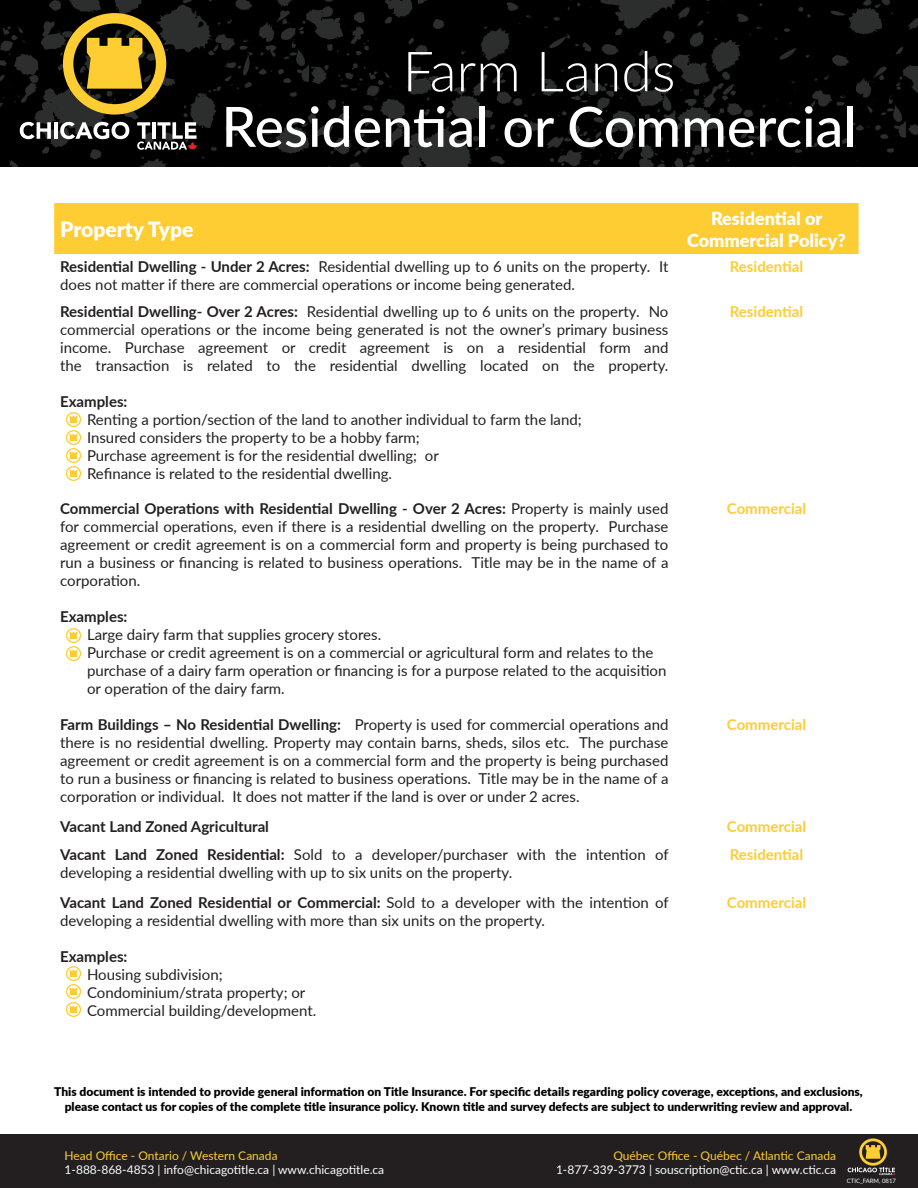
<style>
.page{position:relative;width:918px;height:1188px;background:#fff}
.page>*{position:absolute;margin:0;border:0;box-sizing:border-box;transform-origin:0 0}
.t1{font:500 55.5px "Lato";color:#fff}
.t2{font:300 55.5px "Lato";color:#fff}
.t3{font:900 21px "Lato";color:#fff}
.t4{font:900 18px/21.6px "Lato";color:#fff;text-align:center}
.t5{font:15px/18px "Lato";color:#231f20}
.t6{font:700 15px "Lato";color:#fecd33}
.t7{font:700 15px "Lato";color:#231f20}
.t8{font:900 12px/14.4px "Lato";color:#000;text-align:center}
.t9{font:12px "Lato";color:#fff}
.t10{font:12px "Lato";color:#fecd33}
.t11{font:6px "Lato";color:#fff}
.s1{font-weight:700}
</style>
<div class="page">
<img style="left:0;top:0;width:918px;height:166px">
<svg style="left:87px;top:38px;width:55px;height:51px"></svg>
<div style="left:63px;top:13px;width:103px;height:102px;border:10px solid #fecd32;border-radius:50%"></div>
<svg style="left:20px;top:122px;width:31px;height:17px"></svg>
<hr style="left:54px;top:122px;width:4px;height:17px;background:#fff">
<svg style="left:60px;top:122px;width:69px;height:17px"></svg>
<svg style="left:137px;top:122px;width:60px;height:28px"></svg>
<div style="left:0;top:1134px;width:918px;height:54px;background:#231f20"></div>
<svg style="left:866px;top:1145px;width:15px;height:14px"></svg>
<div style="left:859px;top:1138px;width:28px;height:28px;border:3px solid #fecd32;border-radius:50%"></div>
<svg style="left:848px;top:1168px;width:47px;height:7px"></svg>
<div style="left:54px;top:203px;width:805px;height:51px;background:#fecd33"></div>
<img style="left:65px;top:966px;width:17px;height:15px">
<img style="left:65px;top:984px;width:17px;height:15px">
<img style="left:65px;top:1002px;width:17px;height:15px">
<img style="left:65px;top:628px;width:17px;height:15px">
<img style="left:65px;top:646px;width:17px;height:15px">
<img style="left:65px;top:412px;width:17px;height:15px">
<img style="left:65px;top:430px;width:17px;height:15px">
<img style="left:65px;top:448px;width:17px;height:15px">
<img style="left:65px;top:466px;width:17px;height:15px">
<p class="t2" style="left:403px;top:33px;width:274px">Farm Lands</p>
<p class="t1" style="left:221px;top:87px;width:637px">Residential or Commercial</p>
<p class="t3" style="left:60px;top:214px;width:135px">Property Type</p>
<p class="t4" style="left:687px;top:207px;width:160px">Residential or<br>Commercial Policy?</p>
<p class="t5" style="left:60px;top:257px;width:610px"><span class="s1">Residential Dwelling - Under 2 Acres:</span> Residential dwelling up to 6 units on the property. It does not matter if there are commercial operations or income being generated.</p>
<p class="t6" style="left:730px;top:256px;width:75px">Residential</p>
<p class="t5" style="left:60px;top:302px;width:610px"><span class="s1">Residential Dwelling- Over 2 Acres:</span> Residential dwelling up to 6 units on the property. No</p>
<p class="t5" style="left:60px;top:320px;width:610px">commercial operations or the income being generated is not the owner’s primary business</p>
<p class="t5" style="left:60px;top:338px;width:610px">income. Purchase agreement or credit agreement is on a residential form and the transaction is related to the residential dwelling located on the property.</p>
<p class="t7" style="left:60px;top:390px;width:69px">Examples:</p>
<p class="t5" style="left:87px;top:410px;width:496px">Renting a portion/section of the land to another individual to farm the land;</p>
<p class="t5" style="left:87px;top:428px;width:334px">Insured considers the property to be a hobby farm;</p>
<p class="t5" style="left:87px;top:446px;width:353px">Purchase agreement is for the residential dwelling; or</p>
<p class="t5" style="left:87px;top:464px;width:307px">Refinance is related to the residential dwelling.</p>
<p class="t6" style="left:730px;top:300px;width:75px">Residential</p>
<p class="t5" style="left:60px;top:499px;width:610px;text-align:justify"><span class="s1">Commercial Operations with Residential Dwelling - Over 2 Acres:</span> Property is mainly used for commercial operations, even if there is a residential dwelling on the property. Purchase agreement or credit agreement is on a commercial form and property is being purchased to run a business or financing is related to business operations. Title may be in the name of a corporation.</p>
<p class="t7" style="left:60px;top:605px;width:69px">Examples:</p>
<p class="t5" style="left:87px;top:625px;width:296px">Large dairy farm that supplies grocery stores.</p>
<p class="t5" style="left:87px;top:643px;width:568px">Purchase or credit agreement is on a commercial or agricultural form and relates to the</p>
<p class="t5" style="left:87px;top:661px;width:581px">purchase of a dairy farm operation or financing is for a purpose related to the acquisition</p>
<p class="t5" style="left:87px;top:679px;width:199px">or operation of the dairy farm.</p>
<p class="t6" style="left:727px;top:497px;width:81px">Commercial</p>
<p class="t5" style="left:60px;top:715px;width:610px;text-align:justify"><span class="s1">Farm Buildings – No Residential Dwelling:</span> Property is used for commercial operations and there is no residential dwelling. Property may contain barns, sheds, silos etc. The purchase agreement or credit agreement is on a commercial form and the property is being purchased to run a business or financing is related to business operations. Title may be in the name of a corporation or individual. It does not matter if the land is over or under 2 acres.</p>
<p class="t6" style="left:727px;top:713px;width:81px">Commercial</p>
<p class="t7" style="left:60px;top:815px;width:210px">Vacant Land Zoned Agricultural</p>
<p class="t6" style="left:727px;top:815px;width:81px">Commercial</p>
<p class="t5" style="left:60px;top:845px;width:610px"><span class="s1">Vacant Land Zoned Residential:</span> Sold to a developer/purchaser with the intention of developing a residential dwelling with up to six units on the property.</p>
<p class="t6" style="left:730px;top:844px;width:75px">Residential</p>
<p class="t5" style="left:60px;top:893px;width:610px"><span class="s1">Vacant Land Zoned Residential or Commercial:</span> Sold to a developer with the intention of developing a residential dwelling with more than six units on the property.</p>
<p class="t7" style="left:60px;top:945px;width:69px">Examples:</p>
<p class="t5" style="left:87px;top:965px;width:137px">Housing subdivision;</p>
<p class="t5" style="left:87px;top:983px;width:220px">Condominium/strata property; or</p>
<p class="t5" style="left:87px;top:1001px;width:231px">Commercial building/development.</p>
<p class="t6" style="left:727px;top:891px;width:81px">Commercial</p>
<p class="t8" style="left:54px;top:1084px;width:810px">This document is intended to provide general information on Title Insurance. For specific details regarding policy coverage, exceptions, and exclusions, please contact us for copies of the complete title insurance policy. Known title and survey defects are subject to underwriting review and approval.</p>
<p class="t10" style="left:65px;top:1147px;width:215px">Head Office - Ontario / Western Canada</p>
<p class="t9" style="left:65px;top:1161px;width:321px">1-888-868-4853 | info@chicagotitle.ca | www.chicagotitle.ca</p>
<p class="t10" style="left:613px;top:1147px;width:224px">Québec Office - Québec / Atlantic Canada</p>
<p class="t9" style="left:556px;top:1161px;width:282px">1-877-339-3773 | souscription@ctic.ca | www.ctic.ca</p>
<p class="t11" style="left:847px;top:1177px;width:51px">CTIC_FARM, 0817</p>
</div>
